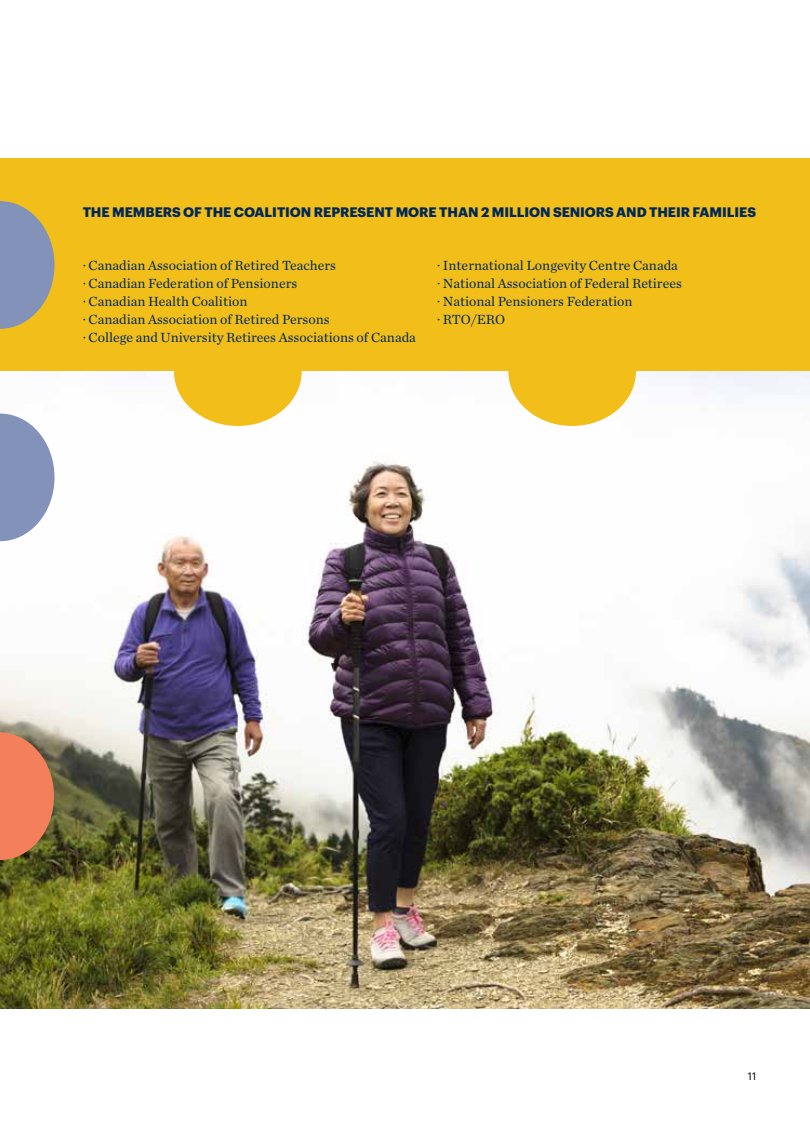
<style>
.page{position:relative;width:810px;height:1134px;background:#fff}
.page>*{position:absolute;margin:0;border:0;box-sizing:border-box;transform-origin:0 0}
.t1{font:13.8px/18px "Chronicle Text G1";color:#002858}
.t2{font:700 13.5px "Graphik";letter-spacing:-.005em;color:#002858}
.t3{font:10.5px "Graphik";color:#000}
</style>
<div class="page">
<div style="left:0;top:159px;width:810px;height:212px;background:#f2be1a"></div>
<img style="left:0;top:371px;width:810px;height:638px">
<svg style="left:0;top:201px;width:55px;height:128px"></svg>
<svg style="left:0;top:732px;width:54px;height:128px;background:#d67b55"></svg>
<svg style="left:0;top:414px;width:55px;height:127px"></svg>
<div style="left:174px;top:317px;width:128px;height:109px;background:#f2be1a;border-radius:50%"></div>
<div style="left:508px;top:317px;width:128px;height:109px;background:#f2be1a;border-radius:50%"></div>
<p class="t2" style="left:83px;top:201px;width:675px">THE MEMBERS OF THE COALITION REPRESENT MORE THAN 2 MILLION SENIORS AND THEIR FAMILIES</p>
<p class="t1" style="left:83px;top:256px;width:335px">· Canadian Association of Retired Teachers<br>· Canadian Federation of Pensioners<br>· Canadian Health Coalition<br>· Canadian Association of Retired Persons<br>· College and University Retirees Associations of Canada</p>
<p class="t1" style="left:437px;top:256px;width:246px">· International Longevity Centre Canada · National Association of Federal Retirees · National Pensioners Federation<br>· RTO/ERO</p>
<p class="t3" style="left:748px;top:1068px;width:10px">11</p>
</div>
